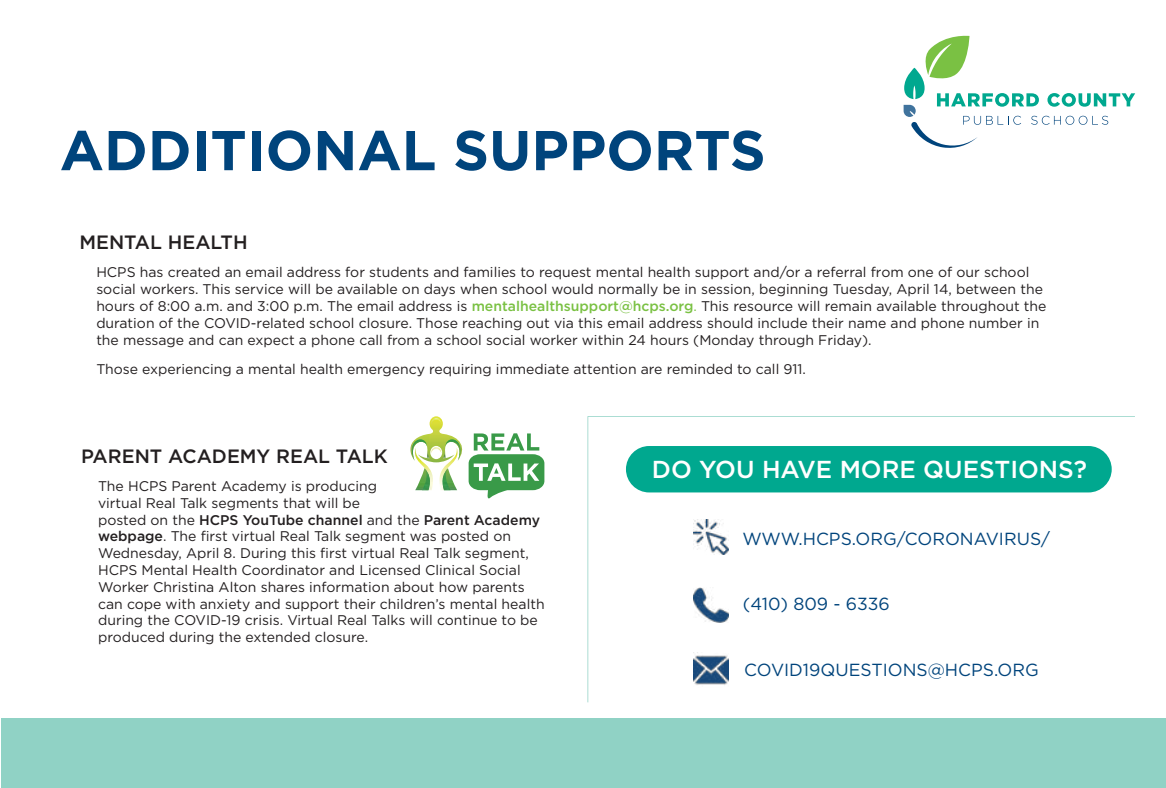
<style>
.page{position:relative;width:1166px;height:788px;background:#fff}
.page>*{position:absolute;margin:0;border:0;box-sizing:border-box;transform-origin:0 0}
.t1{font:700 56px "Gotham";color:#00447c}
.t2{font:500 24.5px "Gotham";color:#fff}
.t3{font:500 19.25px "Gotham";color:#231f20}
.t4{font:17.5px "Gotham";color:#00447c}
.t5{font:14px/16.8px "Gotham";color:#231f20}
.s1{font-weight:500;color:#7ac143}
.s2{color:#7ac143}
.s3{font-weight:500}
</style>
<div class="page">
<div style="left:1px;top:718px;width:1165px;height:70px;background:#90d2c5"></div>
<svg style="left:903px;top:36px;width:232px;height:112px"></svg>
<div style="left:626px;top:446px;width:485px;height:46px;background:#00a88f;border-radius:23px"></div>
<img style="left:694px;top:587px;width:35px;height:35px">
<img style="left:693px;top:519px;width:35px;height:35px">
<img style="left:693px;top:652px;width:35px;height:33px">
<svg style="left:468px;top:433px;width:76px;height:65px"></svg>
<img style="left:419px;top:416px;width:35px;height:47px">
<img style="left:437px;top:458px;width:20px;height:32px">
<img style="left:415px;top:458px;width:20px;height:32px">
<img style="left:410px;top:437px;width:17px;height:24px">
<img style="left:445px;top:437px;width:18px;height:24px">
<img style="left:440px;top:468px;width:10px;height:22px">
<img style="left:422px;top:468px;width:10px;height:22px">
<svg style="left:427px;top:447px;width:18px;height:11px"></svg>
<svg style="left:431px;top:418px;width:10px;height:6px"></svg>
<hr style="left:587px;top:416px;width:1px;height:286px;background:#90d2c5">
<hr style="left:587px;top:416px;width:547px;height:1px;background:#90d2c5">
<h1 class="t1" style="left:60px;top:113px;width:707px">ADDITIONAL SUPPORTS</h1>
<h3 class="t3" style="left:79px;top:229px;width:170px">MENTAL HEALTH</h3>
<p class="t5" style="left:96px;top:263px;width:951px">HCPS has created an email address for students and families to request mental health support and/or a referral from one of our school social workers. This service will be available on days when school would normally be in session, beginning Tuesday, April 14, between the hours of 8:00 a.m. and 3:00 p.m. The email address is <span class="s1">mentalhealthsupport@hcps.org</span><span class="s2">.</span> This resource will remain available throughout the duration of the COVID-related school closure. Those reaching out via this email address should include their name and phone number in the message and can expect a phone call from a school social worker within 24 hours (Monday through Friday).</p>
<p class="t5" style="left:96px;top:360px;width:711px">Those experiencing a mental health emergency requiring immediate attention are reminded to call 911.</p>
<h3 class="t3" style="left:81px;top:443px;width:308px">PARENT ACADEMY REAL TALK</h3>
<p class="t5" style="left:98px;top:477px;width:448px">The HCPS Parent Academy is producing<br>virtual Real Talk segments that will be<br>posted on the <span class="s3">HCPS YouTube channel</span> and the <span class="s3">Parent Academy webpage</span>. The first virtual Real Talk segment was posted on Wednesday, April 8. During this first virtual Real Talk segment, HCPS Mental Health Coordinator and Licensed Clinical Social Worker Christina Alton shares information about how parents can cope with anxiety and support their children’s mental health during the COVID-19 crisis. Virtual Real Talks will continue to be produced during the extended closure.</p>
<h2 class="t2" style="left:652px;top:453px;width:436px">DO YOU HAVE MORE QUESTIONS?</h2>
<p class="t4" style="left:742px;top:527px;width:309px">WWW.HCPS.ORG/CORONAVIRUS/</p>
<p class="t4" style="left:742px;top:592px;width:149px">(410) 809 - 6336</p>
<p class="t4" style="left:744px;top:658px;width:296px">COVID19QUESTIONS@HCPS.ORG</p>
</div>
